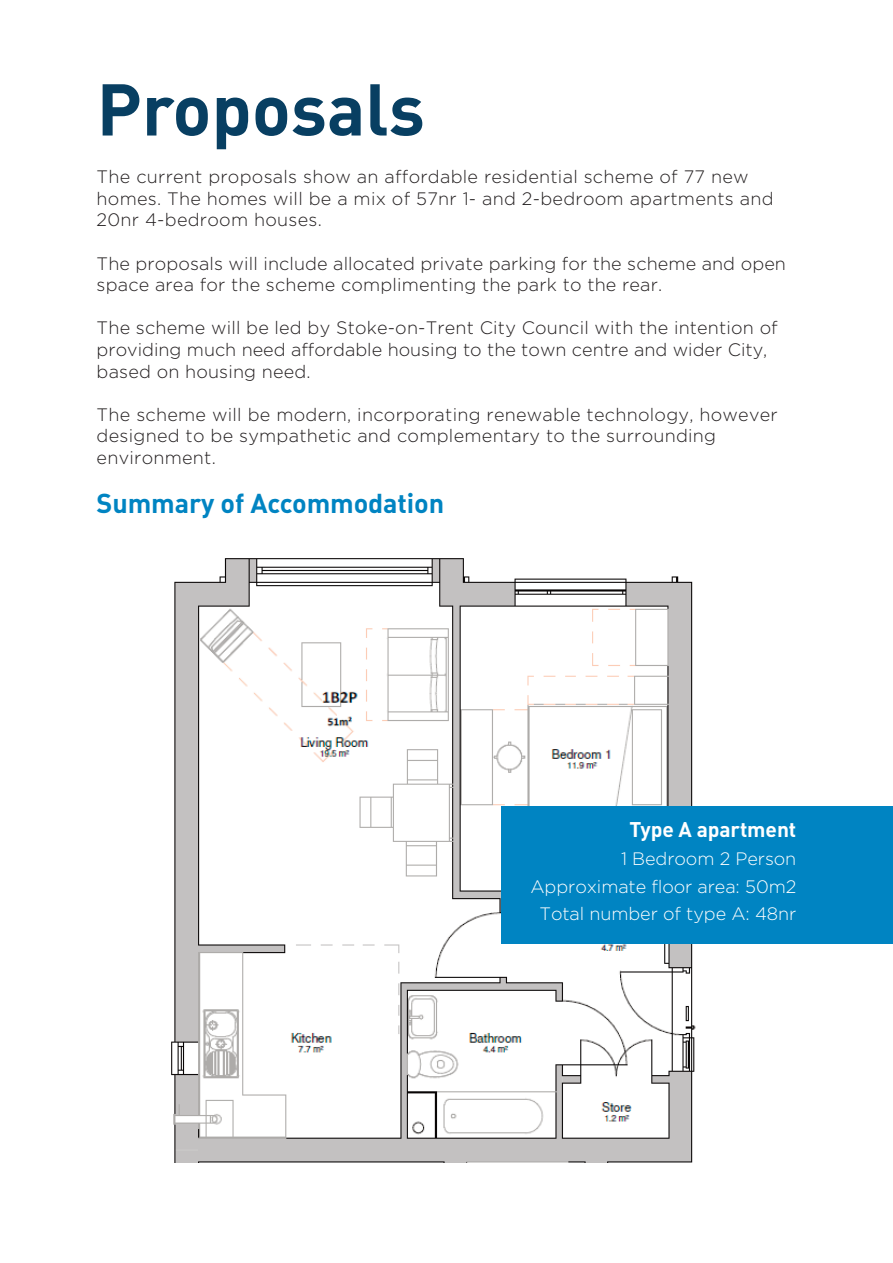
<style>
.page{position:relative;width:893px;height:1263px;background:#fff}
.page>*{position:absolute;margin:0;border:0;box-sizing:border-box;transform-origin:0 0}
.t1{font:72px "DIN Bold Alternate";color:#083f62}
.t2{font:27px "DIN Bold Alternate";letter-spacing:-.005em;color:#0084c2}
.t3{font:21px "DIN Bold Alternate";letter-spacing:-.005em;color:#fff}
.t4{font:300 18px/21.6px "Gotham";letter-spacing:.015em;color:#231f20}
.t5{font:300 18px "Gotham";letter-spacing:-.005em;color:#fff}
</style>
<div class="page">
<img style="left:171px;top:558px;width:561px;height:604px">
<div style="left:501px;top:806px;width:392px;height:137px;background:#0084c2"></div>
<p class="t1" style="left:97px;top:83px;width:330px">Proposals</p>
<p class="t4" style="left:97px;top:167px;width:678px">The current proposals show an affordable residential scheme of 77 new homes. The homes will be a mix of 57nr 1- and 2-bedroom apartments and<br>20nr 4-bedroom houses.</p>
<p class="t4" style="left:97px;top:254px;width:691px">The proposals will include allocated private parking for the scheme and open space area for the scheme complimenting the park to the rear.</p>
<p class="t4" style="left:97px;top:319px;width:683px">The scheme will be led by Stoke-on-Trent City Council with the intention of providing much need affordable housing to the town centre and wider City, based on housing need.</p>
<p class="t4" style="left:97px;top:405px;width:683px">The scheme will be modern, incorporating renewable technology, however designed to be sympathetic and complementary to the surrounding environment.</p>
<p class="t2" style="left:97px;top:494px;width:349px">Summary of Accommodation</p>
<p class="t3" style="left:629px;top:822px;width:168px">Type A apartment</p>
<p class="t5" style="left:621px;top:852px;width:177px">1 Bedroom 2 Person</p>
<p class="t5" style="left:530px;top:879px;width:267px">Approximate floor area: 50m2</p>
<p class="t5" style="left:539px;top:907px;width:258px">Total number of type A: 48nr</p>
</div>
